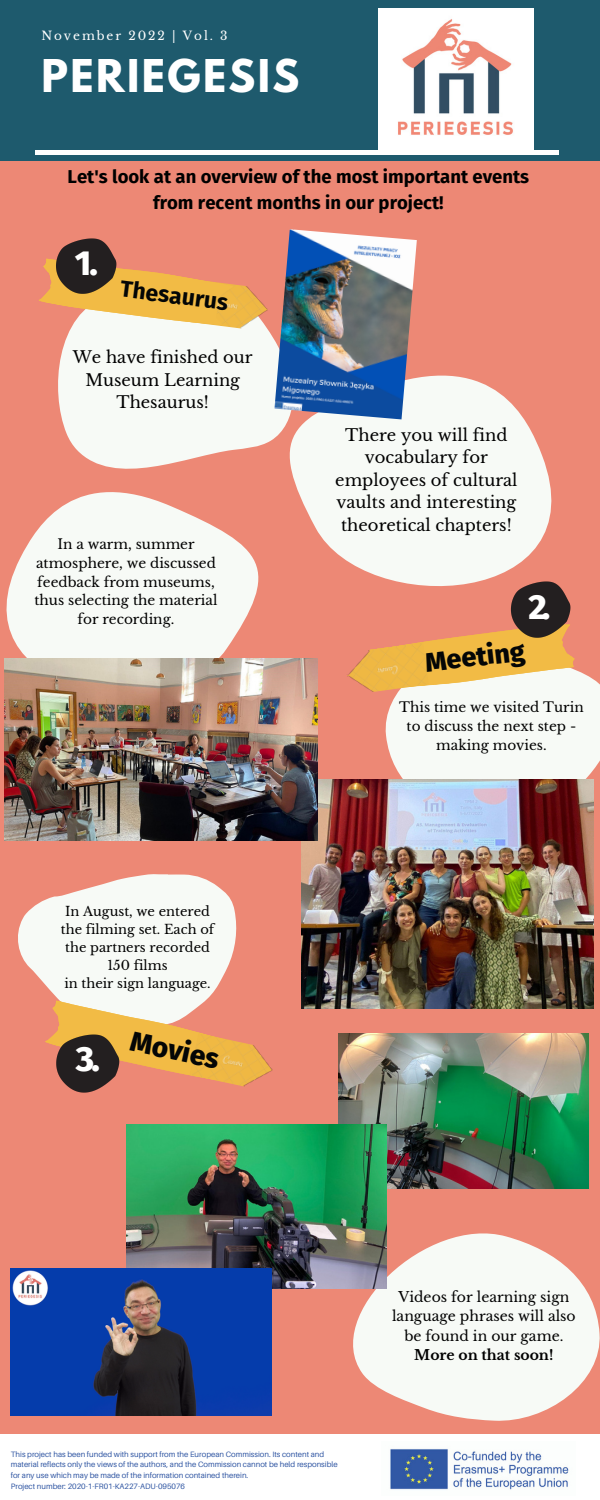
<style>
.page{position:relative;width:600px;height:1500px;background:#ed8875}
.page>*{position:absolute;margin:0;border:0;box-sizing:border-box;transform-origin:0 0}
.t1{font:700 40px "League Spartan";letter-spacing:.06em;color:#fff}
.t2{font:800 35px "Fira Sans";color:#fff}
.t3{font:800 28px "Fira Sans";color:#040606}
.t4{font:800 27px "Fira Sans";color:#040606}
.t5{font:700 23px "Fira Sans";color:#040606}
.t6{font:700 18.5px/25.5px "Fira Sans";color:#000;text-align:center}
.t7{font:16.4px/22.5px "Libre Baskerville";color:#000;text-align:center}
.t8{font:14px/19.5px "Libre Baskerville";color:#000;text-align:center}
.t9{font:700 14px "Libre Baskerville";color:#000}
.t10{font:13.6px/18.8px "Libre Baskerville";color:#000;text-align:center}
.t11{font:13px/18px "Libre Baskerville";color:#000;text-align:center}
.t12{font:12px "Libre Baskerville";letter-spacing:.16em;color:#fff}
.t13{font:7.8px/10.7px "Aileron";color:#3157a3}
</style>
<div class="page">
<div style="left:385px;top:670px;width:215px;height:109px;background:#f7faf6"></div>
<div style="left:58px;top:332px;width:216px;height:127px;background:#f7faf6"></div>
<svg style="left:257px;top:340px;width:295px;height:246px;fill:#f7faf6"></svg>
<svg style="left:353px;top:1189px;width:247px;height:232px;fill:#f7faf6"></svg>
<svg style="left:4px;top:459px;width:283px;height:277px;fill:#f7faf6"></svg>
<img style="left:234px;top:284px;width:36px;height:48px">
<svg style="left:39px;top:258px;width:195px;height:77px"></svg>
<svg style="left:423px;top:630px;width:153px;height:59px;background:#f2c472"></svg>
<img style="left:347px;top:642px;width:82px;height:53px">
<svg style="left:18px;top:874px;width:219px;height:202px"></svg>
<img style="left:190px;top:1033px;width:83px;height:54px">
<img style="left:51px;top:238px;width:67px;height:61px">
<img style="left:506px;top:581px;width:66px;height:62px">
<img style="left:51px;top:1034px;width:70px;height:59px">
<div style="left:0;top:1px;width:600px;height:160px;background:#1e5a6d"></div>
<img style="left:378px;top:8px;width:155px;height:142px">
<div style="left:35px;top:150px;width:524px;height:5px;background:#fff"></div>
<img style="left:274px;top:229px;width:143px;height:190px">
<img style="left:301px;top:779px;width:293px;height:230px">
<img style="left:5px;top:658px;width:312px;height:183px">
<div style="left:0;top:1434px;width:600px;height:66px;background:#fff"></div>
<img style="left:338px;top:1033px;width:251px;height:156px">
<img style="left:126px;top:1125px;width:260px;height:164px">
<img style="left:11px;top:1269px;width:260px;height:146px">
<img style="left:390px;top:1448px;width:179px;height:42px">
<h3 class="t12" style="left:41px;top:28px;width:188px">November 2022 | Vol. 3</h3>
<h1 class="t1" style="left:41px;top:56px;width:260px">PERIEGESIS</h1>
<h3 class="t6" style="left:68px;top:164px;width:463px">Let's look at an overview of the most important events from recent months in our project!</h3>
<h2 class="t2" style="left:75px;top:242px;width:24px">1.</h2>
<h3 class="t5" style="left:122px;top:275px;width:110px;rotate:7deg">Thesaurus</h3>
<h3 class="t7" style="left:73px;top:346px;width:181px">We have finished our<br>Museum Learning<br>Thesaurus!</h3>
<h3 class="t10" style="left:34px;top:535px;width:185px">In a warm, summer atmosphere, we discussed feedback from museums, thus selecting the material for recording.</h3>
<h3 class="t11" style="left:61px;top:902px;width:155px">In August, we entered the filming set. Each of the partners recorded<br>150 films<br>in their sign language.</h3>
<h2 class="t2" style="left:76px;top:1038px;width:25px">3.</h2>
<h3 class="t3" style="left:134px;top:1025px;width:92px;rotate:12deg">Movies</h3>
<h3 class="t7" style="left:335px;top:424px;width:184px">There you will find vocabulary for employees of cultural vaults and interesting theoretical chapters!</h3>
<h2 class="t2" style="left:528px;top:586px;width:23px">2.</h2>
<h3 class="t4" style="left:423px;top:647px;width:102px;rotate:-7deg">Meeting</h3>
<h3 class="t10" style="left:399px;top:698px;width:186px">This time we visited Turin to discuss the next step - making movies.</h3>
<h3 class="t8" style="left:392px;top:1287px;width:185px">Videos for learning sign language phrases will also be found in our game.</h3>
<h3 class="t9" style="left:414px;top:1347px;width:141px">More on that soon!</h3>
<p class="t13" style="left:11px;top:1448px;width:328px">This project has been funded with support from the European Commission. Its content and material reflects only the views of the authors, and the Commission cannot be held responsible for any use which may be made of the information contained therein.<br>Project number: 2020-1-FR01-KA227-ADU-095076</p>
</div>
